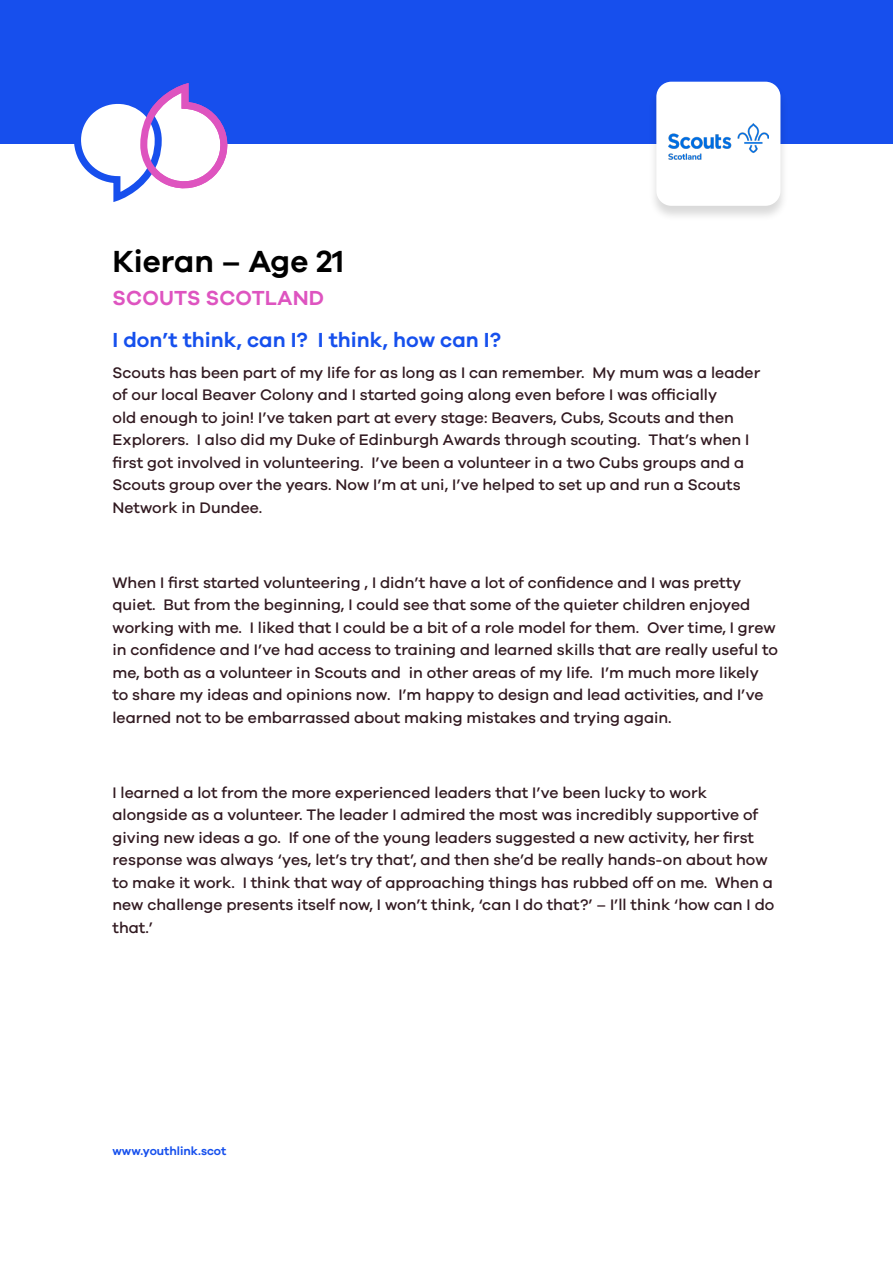
<style>
.page{position:relative;width:893px;height:1263px;background:#fff}
.page>*{position:absolute;margin:0;border:0;box-sizing:border-box;transform-origin:0 0}
.H1_-_Header{font:600 31.5px "Galano Grotesque";color:#000}
.H2_-_Subheading{font:600 21px "Galano Grotesque";color:#1650ed}
.t1{font:600 21px "Galano Grotesque";letter-spacing:.01em;color:#de54c0}
.t2{font:500 15.75px/22.5px "Galano Grotesque";color:#311920}
.t3{font:600 12px "Galano Grotesque";color:#1650ed}
</style>
<div class="page">
<div style="left:0;top:0;width:893px;height:144px;background:#174fed"></div>
<svg style="left:74px;top:83px;width:154px;height:119px"></svg>
<div style="left:648px;top:81px;width:140px;height:140px;background:#000;opacity:.15"></div>
<div style="left:656px;top:82px;width:124px;height:124px;background:#fff;border-radius:15px"></div>
<img style="left:669px;top:123px;width:99px;height:37px">
<p class="H1_-_Header" style="left:112px;top:242px;width:233px">Kieran – Age 21</p>
<h4 class="t1" style="left:113px;top:285px;width:213px">SCOUTS SCOTLAND</h4>
<p class="H2_-_Subheading" style="left:112px;top:327px;width:390px">I don’t think, can I? I think, how can I?</p>
<p class="t2" style="left:112px;top:361px;width:649px">Scouts has been part of my life for as long as I can remember. My mum was a leader of our local Beaver Colony and I started going along even before I was officially<br>old enough to join! I’ve taken part at every stage: Beavers, Cubs, Scouts and then Explorers. I also did my Duke of Edinburgh Awards through scouting. That’s when I first got involved in volunteering. I’ve been a volunteer in a two Cubs groups and a Scouts group over the years. Now I’m at uni, I’ve helped to set up and run a Scouts Network in Dundee.</p>
<p class="t2" style="left:112px;top:571px;width:667px">When I first started volunteering , I didn’t have a lot of confidence and I was pretty quiet. But from the beginning, I could see that some of the quieter children enjoyed working with me. I liked that I could be a bit of a role model for them. Over time, I grew in confidence and I’ve had access to training and learned skills that are really useful to me, both as a volunteer in Scouts and in other areas of my life. I’m much more likely to share my ideas and opinions now. I’m happy to design and lead activities, and I’ve learned not to be embarrassed about making mistakes and trying again.</p>
<p class="t2" style="left:112px;top:781px;width:663px">I learned a lot from the more experienced leaders that I’ve been lucky to work alongside as a volunteer. The leader I admired the most was incredibly supportive of giving new ideas a go. If one of the young leaders suggested a new activity, her first response was always ‘yes, let’s try that’, and then she’d be really hands-on about how to make it work. I think that way of approaching things has rubbed off on me. When a new challenge presents itself now, I won’t think, ‘can I do that?’ – I’ll think ‘how can I do that.’</p>
<p class="t3" style="left:112px;top:1144px;width:115px">www.youthlink.scot</p>
</div>
